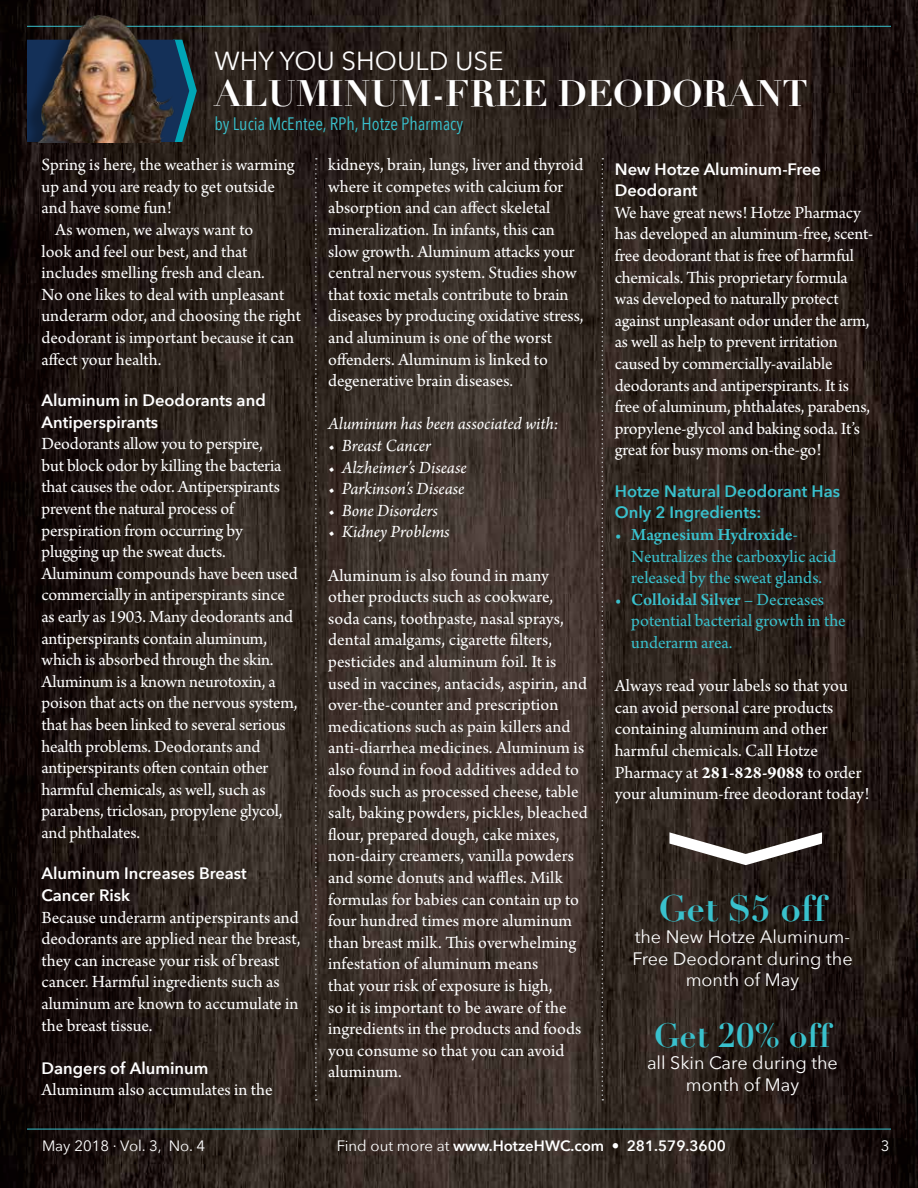
<style>
.page{position:relative;width:918px;height:1188px;background:#fff}
.page>*{position:absolute;margin:0;border:0;box-sizing:border-box;transform-origin:0 0}
.t1{font:700 36px "Didot";color:#fff}
.t2{font:700 36px "Didot";color:#39c1cd}
.t3{font:700 33px "Didot";color:#39c1cd}
.t4{font:25.95px "Avenir Next";color:#fff}
.t5{font:18px/21.6px "Arno Pro";letter-spacing:-.005em;color:#fff}
.t6{font:18px/21.6px "Arno Pro";color:#39c1cd}
.t7{font:italic 18px "Arno Pro";letter-spacing:-.005em;color:#fff}
.t8{font:18px/21.6px "Avenir Next";color:#fff;text-align:center}
.t9{font:18px "Avenir Next Condensed";color:#39c1cd}
.t10{font:600 16.5px/21.6px "Avenir Next";color:#fff}
.t11{font:600 16.5px/21.6px "Avenir Next";color:#39c1cd}
.t12{font:600 15px "Avenir Next";color:#fff}
.t13{font:15px "Avenir Next";color:#fff}
.s1{font-weight:600}
.s2{font-weight:700}
.s3{font-weight:400}
</style>
<div class="page">
<img style="left:0;top:0;width:918px;height:1188px">
<hr style="left:27px;top:1129px;width:864px;height:1px;background:#39c1cd">
<hr style="left:27px;top:26px;width:864px;height:1px;background:#39c1cd">
<svg style="left:315px;top:158px;width:2px;height:943px"></svg>
<svg style="left:602px;top:158px;width:1px;height:943px"></svg>
<svg style="left:183px;top:40px;width:14px;height:102px"></svg>
<div style="left:27px;top:15px;width:142px;height:127px;background:#000;opacity:.31"></div>
<img style="left:30px;top:3px;width:153px;height:139px">
<svg style="left:669px;top:832px;width:153px;height:33px"></svg>
<h3 class="t4" style="left:215px;top:39px;width:291px">WHY YOU SHOULD USE</h3>
<h1 class="t1" style="left:215px;top:71px;width:595px">ALUMINUM-FREE DEODORANT</h1>
<p class="t9" style="left:215px;top:108px;width:250px">by Lucia McEntee, RPh, Hotze Pharmacy</p>
<p class="t5" style="left:42px;top:155px;width:255px">Spring is here, the weather is warming</p>
<p class="t5" style="left:42px;top:177px;width:235px">up and you are ready to get outside</p>
<p class="t5" style="left:42px;top:198px;width:132px">and have some fun!</p>
<p class="t5" style="left:55px;top:220px;width:200px">As women, we always want to</p>
<p class="t5" style="left:42px;top:241px;width:207px">look and feel our best, and that</p>
<p class="t5" style="left:42px;top:263px;width:225px">includes smelling fresh and clean.</p>
<p class="t5" style="left:42px;top:285px;width:244px">No one likes to deal with unpleasant</p>
<p class="t5" style="left:42px;top:306px;width:261px">underarm odor, and choosing the right</p>
<p class="t5" style="left:42px;top:328px;width:254px">deodorant is important because it can</p>
<p class="t5" style="left:42px;top:349px;width:121px">affect your health.</p>
<p class="t10" style="left:42px;top:389px;width:226px">Aluminum in Deodorants and<br>Antiperspirants</p>
<p class="t5" style="left:42px;top:434px;width:258px">Deodorants allow you to perspire,<br>but block odor by killing the bacteria that causes the odor. Antiperspirants prevent the natural process of perspiration from occurring by plugging up the sweat ducts.<br>Aluminum compounds have been used commercially in antiperspirants since as early as 1903. Many deodorants and antiperspirants contain aluminum, which is absorbed through the skin.<br>Aluminum is a known neurotoxin, a poison that acts on the nervous system, that has been linked to several serious health problems. Deodorants and antiperspirants often contain other harmful chemicals, as well, such as parabens, triclosan, propylene glycol, and phthalates.</p>
<p class="t10" style="left:42px;top:862px;width:207px">Aluminum Increases Breast<br>Cancer Risk</p>
<p class="t5" style="left:42px;top:907px;width:261px">Because underarm antiperspirants and deodorants are applied near the breast, they can increase your risk of breast cancer. Harmful ingredients such as aluminum are known to accumulate in the breast tissue.</p>
<p class="t10" style="left:42px;top:1057px;width:168px">Dangers of Aluminum</p>
<p class="t5" style="left:42px;top:1080px;width:233px">Aluminum also accumulates in the</p>
<p class="t5" style="left:328px;top:155px;width:257px">kidneys, brain, lungs, liver and thyroid where it competes with calcium for absorption and can affect skeletal mineralization. In infants, this can slow growth. Aluminum attacks your central nervous system. Studies show that toxic metals contribute to brain diseases by producing oxidative stress, and aluminum is one of the worst offenders. Aluminum is linked to degenerative brain diseases.</p>
<p class="t7" style="left:328px;top:414px;width:232px">Aluminum has been associated with:</p>
<p class="t7" style="left:328px;top:435px;width:104px">• Breast Cancer</p>
<p class="t7" style="left:328px;top:457px;width:140px">• Alzheimer’s Disease</p>
<p class="t7" style="left:328px;top:478px;width:138px">• Parkinson’s Disease</p>
<p class="t7" style="left:328px;top:500px;width:111px">• Bone Disorders</p>
<p class="t7" style="left:328px;top:522px;width:123px">• Kidney Problems</p>
<p class="t5" style="left:328px;top:565px;width:261px">Aluminum is also found in many other products such as cookware, soda cans, toothpaste, nasal sprays, dental amalgams, cigarette filters, pesticides and aluminum foil. It is used in vaccines, antacids, aspirin, and over-the-counter and prescription medications such as pain killers and anti-diarrhea medicines. Aluminum is also found in food additives added to foods such as processed cheese, table salt, baking powders, pickles, bleached flour, prepared dough, cake mixes, non-dairy creamers, vanilla powders and some donuts and waffles. Milk formulas for babies can contain up to four hundred times more aluminum than breast milk. This overwhelming infestation of aluminum means<br>that your risk of exposure is high,<br>so it is important to be aware of the ingredients in the products and foods you consume so that you can avoid aluminum.</p>
<p class="t10" style="left:615px;top:158px;width:208px">New Hotze Aluminum-Free<br>Deodorant</p>
<p class="t5" style="left:615px;top:202px;width:260px">We have great news! Hotze Pharmacy has developed an aluminum-free, scent&shy;free deodorant that is free of harmful chemicals. This proprietary formula was developed to naturally protect against unpleasant odor under the arm, as well as help to prevent irritation caused by commercially-available deodorants and antiperspirants. It is free of aluminum, phthalates, parabens, propylene-glycol and baking soda. It’s great for busy moms on-the-go!</p>
<p class="t11" style="left:615px;top:480px;width:227px">Hotze Natural Deodorant Has<br>Only 2 Ingredients:</p>
<p class="t6" style="left:631px;top:525px;width:207px;text-indent:-17px">• <span class="s1">Magnesium Hydroxide</span>-<br>Neutralizes the carboxylic acid released by the sweat glands.</p>
<p class="t6" style="left:631px;top:589px;width:216px;text-indent:-17px">• <span class="s1">Colloidal Silver</span> – Decreases potential bacterial growth in the underarm area.</p>
<p class="t5" style="left:615px;top:676px;width:256px">Always read your labels so that you can avoid personal care products containing aluminum and other harmful chemicals. Call Hotze Pharmacy at <span class="s2">281-828-9088</span> to order your aluminum-free deodorant today!</p>
<h1 class="t2" style="left:659px;top:886px;width:169px">Get $5 off</h1>
<p class="t8" style="left:632px;top:925px;width:222px">the New Hotze Aluminum-<br>Free Deodorant during the month of May</p>
<h2 class="t3" style="left:654px;top:1015px;width:178px">Get 20% off</h2>
<p class="t8" style="left:647px;top:1051px;width:192px">all Skin Care during the month of May</p>
<p class="t13" style="left:42px;top:1133px;width:165px">May 2018 · Vol. 3, No. 4</p>
<p class="t12" style="left:337px;top:1132px;width:391px"><span class="s3">Find out more at</span> www.HotzeHWC.com • 281.579.3600</p>
<p class="t13" style="left:881px;top:1133px;width:10px">3</p>
</div>
